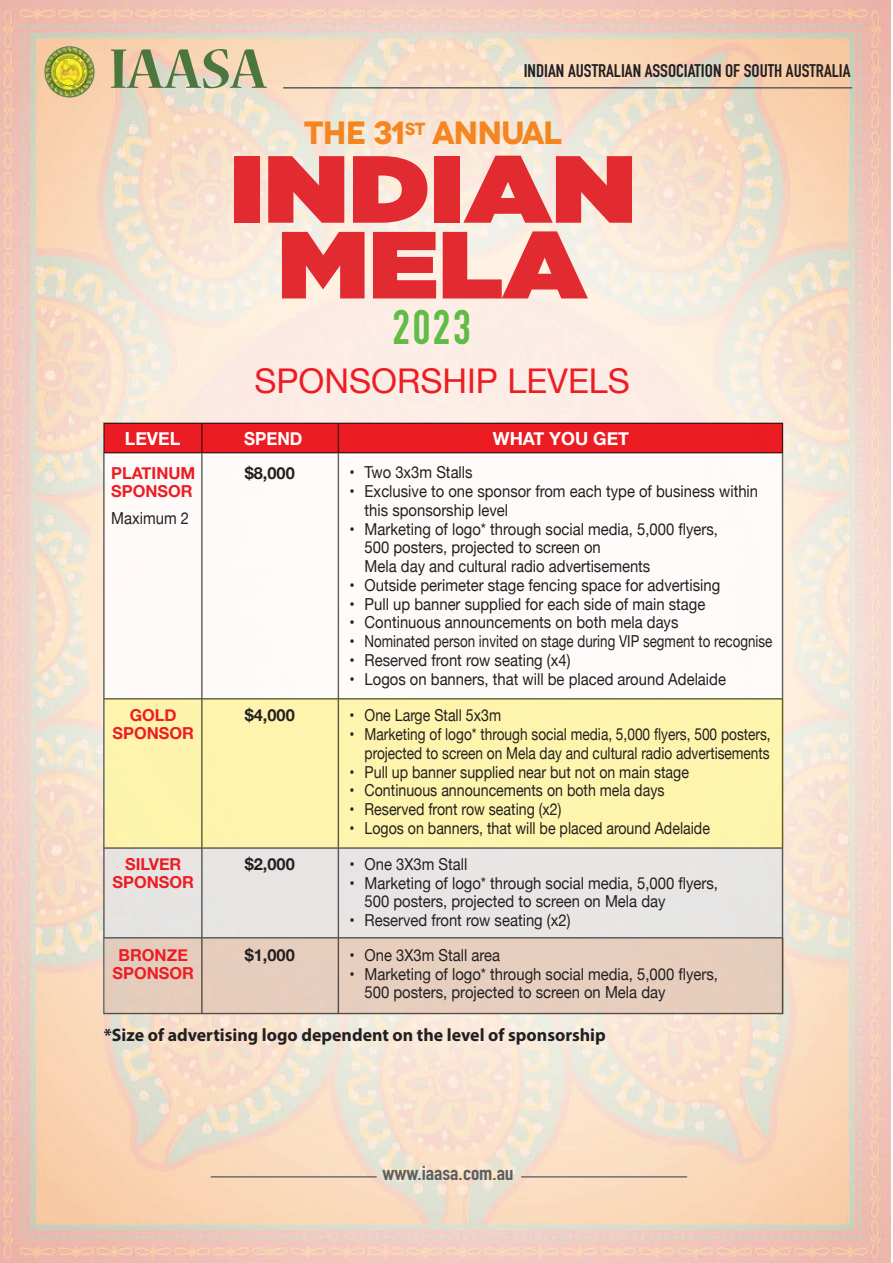
<style>
.page{position:relative;width:893px;height:1263px;background:#fff}
.page>*{position:absolute;margin:0;border:0;box-sizing:border-box;transform-origin:0 0}
.t1{font:700 62.1px "Nueva Std";color:#4b763d;scale:.94 1}
.t2{font:700 47.7px "DIN Condensed";color:#60bb47}
.t3{font:34.05px "Helvetica Neue";color:#ed1d24}
.t4{font:700 32.25px "Novecentowide";letter-spacing:-.045em;color:#f58520}
.t5{font:700 19.95px "DIN Condensed";color:#5d5e5e;scale:1.12 1}
.t6{font:700 18px "Myriad Pro";color:#231f20}
.t7{font:700 18px "DIN Condensed";color:#231f20;scale:1.06 1}
.t8{font:700 18px "Helvetica Neue";color:#fff}
.t9{font:700 18px "Helvetica Neue";color:#fff;scale:.94 1}
.t10{font:16.5px/18.8px "Helvetica Neue";color:#231f20;scale:.9 1}
.t11{font:16.5px/18.8px "Helvetica Neue";color:#231f20;text-align:right;scale:.86 1}
.t12{font:700 16.5px/18px "Helvetica Neue";color:#ed1d24}
.t13{font:700 16.5px "Helvetica Neue";color:#231f20}
</style>
<div class="page">
<img style="left:0;top:0;width:891px;height:1263px">
<hr style="left:283px;top:87px;width:569px;height:2px;background:#5d5e5e">
<img style="left:45px;top:47px;width:49px;height:50px">
<div style="left:45px;top:47px;width:49px;height:50px;border:1px solid #5c8355;border-radius:50%"></div>
<hr style="left:521px;top:1176px;width:166px;height:1px;background:#5d5e5e">
<hr style="left:211px;top:1176px;width:166px;height:1px;background:#5d5e5e">
<div style="left:104px;top:423px;width:678px;height:590px;background:#fff"></div>
<hr style="left:104px;top:698px;width:678px;height:1px;background:#5d5e5e">
<hr style="left:104px;top:847px;width:678px;height:2px;background:#5d5e5e">
<hr style="left:201px;top:423px;width:2px;height:590px;background:#5d5e5e">
<hr style="left:338px;top:423px;width:1px;height:590px;background:#5d5e5e">
<div style="left:104px;top:423px;width:678px;height:30px;background:#ed1d24"></div>
<div style="left:105px;top:699px;width:678px;height:149px;background:#fff9b2"></div>
<div style="left:104px;top:848px;width:678px;height:90px;background:#e9e9ea"></div>
<div style="left:105px;top:938px;width:678px;height:75px;background:#e6cdbd"></div>
<div style="left:234px;top:156px;width:25px;height:67px;background:#e22a31"></div>
<svg style="left:268px;top:156px;width:76px;height:67px"></svg>
<svg style="left:353px;top:156px;width:74px;height:67px"></svg>
<div style="left:435px;top:156px;width:25px;height:67px;background:#e22a31"></div>
<svg style="left:463px;top:156px;width:169px;height:67px"></svg>
<svg style="left:282px;top:232px;width:83px;height:66px"></svg>
<svg style="left:373px;top:232px;width:63px;height:66px"></svg>
<svg style="left:443px;top:231px;width:145px;height:67px"></svg>
<h1 class="t1" style="left:109px;top:40px;width:169px">IAASA</h1>
<p class="t7" style="left:524px;top:58px;width:310px">INDIAN AUSTRALIAN ASSOCIATION OF SOUTH AUSTRALIA</p>
<h3 class="t4" style="left:304px;top:112px;width:259px">THE 31<sup>ST</sup> ANNUAL</h3>
<h2 class="t2" style="left:392px;top:295px;width:80px">2023</h2>
<h3 class="t3" style="left:254px;top:356px;width:377px">SPONSORSHIP LEVELS</h3>
<p class="t8" style="left:125px;top:424px;width:57px">LEVEL</p>
<p class="t9" style="left:244px;top:424px;width:64px">SPEND</p>
<p class="t8" style="left:493px;top:424px;width:138px">WHAT YOU GET</p>
<p class="t12" style="left:111px;top:464px;width:86px">PLATINUM<br>SPONSOR</p>
<p class="t10" style="left:111px;top:509px;width:88px">Maximum 2</p>
<p class="t13" style="left:245px;top:460px;width:51px">$8,000</p>
<p class="t10" style="left:349px;top:464px;width:139px">• Two 3x3m Stalls</p>
<p class="t10" style="left:365px;top:483px;width:439px;text-indent:-15px">• Exclusive to one sponsor from each type of business within this sponsorship level</p>
<p class="t10" style="left:365px;top:520px;width:394px;text-indent:-15px">• Marketing of logo* through social media, 5,000 flyers,<br>500 posters, projected to screen on<br>Mela day and cultural radio advertisements</p>
<p class="t10" style="left:349px;top:577px;width:414px">• Outside perimeter stage fencing space for advertising</p>
<p class="t10" style="left:349px;top:595px;width:397px">• Pull up banner supplied for each side of main stage</p>
<p class="t10" style="left:349px;top:614px;width:367px">• Continuous announcements on both mela days</p>
<p class="t10" style="left:349px;top:633px;width:471px">• Nominated person invited on stage during VIP segment to recognise</p>
<p class="t10" style="left:349px;top:652px;width:247px">• Reserved front row seating (x4)</p>
<p class="t10" style="left:349px;top:670px;width:420px">• Logos on banners, that will be placed around Adelaide</p>
<p class="t12" style="left:130px;top:707px;width:48px">GOLD</p>
<p class="t13" style="left:245px;top:702px;width:51px">$4,000</p>
<p class="t12" style="left:113px;top:725px;width:83px">SPONSOR</p>
<p class="t11" style="left:349px;top:707px;width:178px">• One Large Stall 5x3m</p>
<p class="t11" style="left:349px;top:726px;width:491px">• Marketing of logo* through social media, 5,000 flyers, 500 posters, projected to screen on Mela day and cultural radio advertisements</p>
<p class="t11" style="left:349px;top:763px;width:396px">• Pull up banner supplied near but not on main stage</p>
<p class="t11" style="left:349px;top:782px;width:368px">• Continuous announcements on both mela days</p>
<p class="t11" style="left:349px;top:801px;width:248px">• Reserved front row seating (x2)</p>
<p class="t11" style="left:349px;top:819px;width:421px">• Logos on banners, that will be placed around Adelaide</p>
<p class="t12" style="left:125px;top:855px;width:58px">SILVER</p>
<p class="t13" style="left:245px;top:851px;width:51px">$2,000</p>
<p class="t12" style="left:113px;top:873px;width:83px">SPONSOR</p>
<p class="t10" style="left:349px;top:855px;width:133px">• One 3X3m Stall</p>
<p class="t10" style="left:365px;top:874px;width:394px;text-indent:-15px">• Marketing of logo* through social media, 5,000 flyers,<br>500 posters, projected to screen on Mela day</p>
<p class="t10" style="left:349px;top:912px;width:247px">• Reserved front row seating (x2)</p>
<p class="t12" style="left:119px;top:946px;width:71px">BRONZE</p>
<p class="t13" style="left:245px;top:942px;width:51px">$1,000</p>
<p class="t12" style="left:113px;top:964px;width:83px">SPONSOR</p>
<p class="t10" style="left:349px;top:947px;width:169px">• One 3X3m Stall area</p>
<p class="t10" style="left:365px;top:965px;width:394px;text-indent:-15px">• Marketing of logo* through social media, 5,000 flyers,<br>500 posters, projected to screen on Mela day</p>
<p class="t6" style="left:104px;top:1023px;width:503px">*Size of advertising logo dependent on the level of sponsorship</p>
<p class="t5" style="left:382px;top:1160px;width:119px">www.iaasa.com.au</p>
</div>
